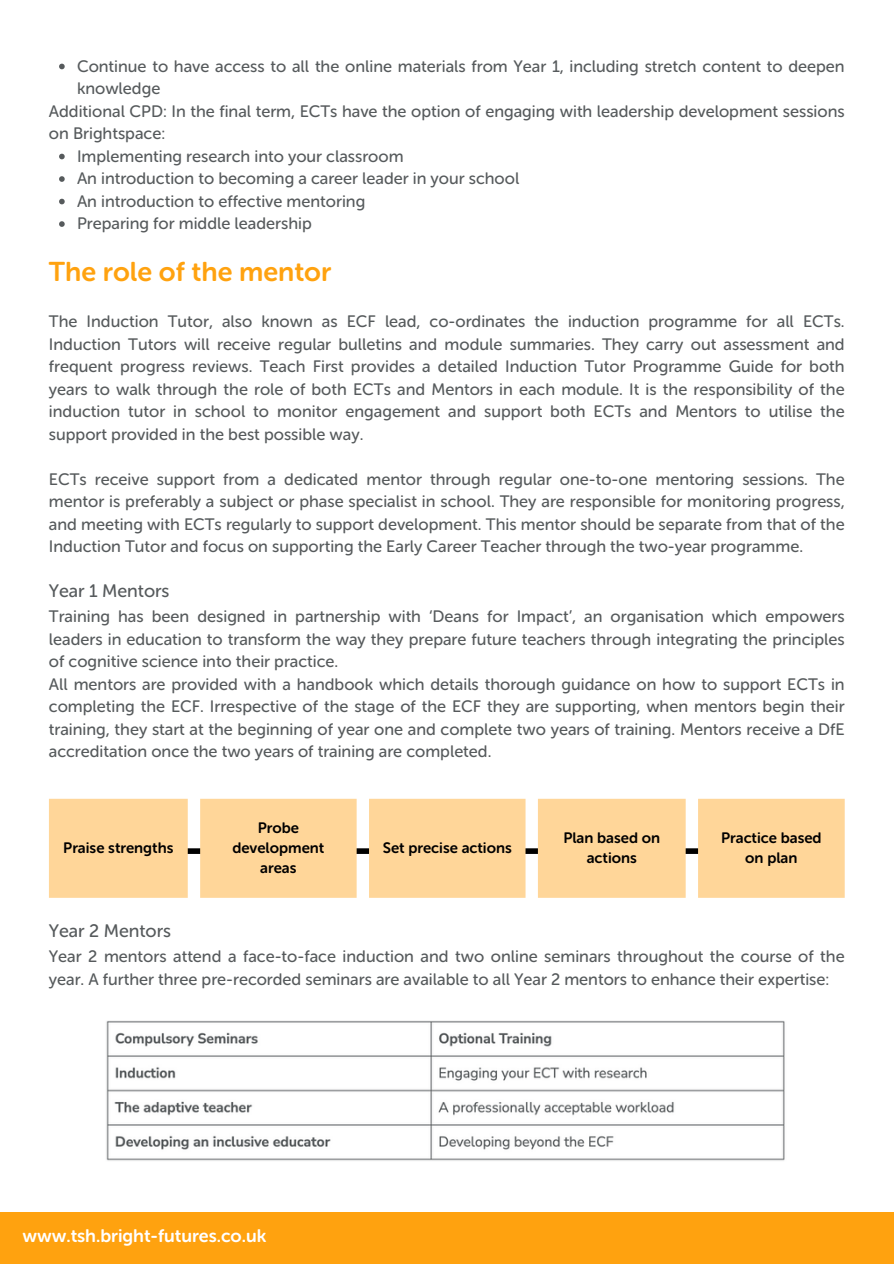
<style>
.page{position:relative;width:894px;height:1264px;background:#fff}
.page>*{position:absolute;margin:0;border:0;box-sizing:border-box;transform-origin:0 0}
.t1{font:27px "Museo Sans Rounded 700";color:#ffa20f}
.t2{font:18px "Museo Sans Rounded 700";color:#fff}
.t3{font:18px "Museo Sans Rounded 500";color:#565a5c}
.t4{font:16.5px/22.5px "Museo Sans Rounded 500";color:#565a5c;text-align:justify}
.t5{font:15px/20.2px "Museo Sans Rounded 700";color:#000;text-align:center}
</style>
<div class="page">
<svg style="left:49px;top:798px;width:795px;height:99px;fill:#ffd699"></svg>
<div style="left:0;top:1212px;width:893px;height:51px;background:#ffa20f"></div>
<img style="left:106px;top:1020px;width:679px;height:141px">
<svg style="left:59px;top:64px;width:6px;height:5px"></svg>
<svg style="left:59px;top:154px;width:6px;height:5px"></svg>
<svg style="left:59px;top:176px;width:6px;height:6px"></svg>
<svg style="left:59px;top:199px;width:6px;height:5px"></svg>
<svg style="left:59px;top:221px;width:6px;height:6px"></svg>
<p class="t4" style="left:77px;top:55px;width:769px">Continue to have access to all the online materials from Year 1, including stretch content to deepen knowledge</p>
<p class="t4" style="left:49px;top:100px;width:797px">Additional CPD: In the final term, ECTs have the option of engaging with leadership development sessions on Brightspace:</p>
<p class="t4" style="left:77px;top:145px;width:328px">Implementing research into your classroom</p>
<p class="t4" style="left:77px;top:167px;width:444px">An introduction to becoming a career leader in your school</p>
<p class="t4" style="left:77px;top:190px;width:290px">An introduction to effective mentoring</p>
<h2 class="t4" style="left:77px;top:212px;width:236px">Preparing for middle leadership</h2>
<p class="t1" style="left:49px;top:256px;width:284px">The role of the mentor</p>
<p class="t4" style="left:49px;top:310px;width:797px">The Induction Tutor, also known as ECF lead, co-ordinates the induction programme for all ECTs.<br>Induction Tutors will receive regular bulletins and module summaries. They carry out assessment and frequent progress reviews. Teach First provides a detailed Induction Tutor Programme Guide for both years to walk through the role of both ECTs and Mentors in each module. It is the responsibility of the induction tutor in school to monitor engagement and support both ECTs and Mentors to utilise the support provided in the best possible way.</p>
<h1 class="t4" style="left:49px;top:468px;width:797px">ECTs receive support from a dedicated mentor through regular one-to-one mentoring sessions. The mentor is preferably a subject or phase specialist in school. They are responsible for monitoring progress, and meeting with ECTs regularly to support development. This mentor should be separate from that of the Induction Tutor and focus on supporting the Early Career Teacher through the two-year programme.</h1>
<p class="t3" style="left:49px;top:580px;width:122px">Year 1 Mentors</p>
<p class="t4" style="left:49px;top:605px;width:797px">Training has been designed in partnership with ‘Deans for Impact’, an organisation which empowers leaders in education to transform the way they prepare future teachers through integrating the principles of cognitive science into their practice.</p>
<p class="t4" style="left:49px;top:673px;width:797px">All mentors are provided with a handbook which details thorough guidance on how to support ECTs in completing the ECF. Irrespective of the stage of the ECF they are supporting, when mentors begin their training, they start at the beginning of year one and complete two years of training. Mentors receive a DfE accreditation once the two years of training are completed.</p>
<p class="t5" style="left:63px;top:837px;width:111px">Praise strengths</p>
<p class="t5" style="left:232px;top:817px;width:93px">Probe development areas</p>
<p class="t5" style="left:382px;top:837px;width:130px">Set precise actions</p>
<p class="t5" style="left:563px;top:827px;width:98px">Plan based on actions</p>
<p class="t5" style="left:721px;top:827px;width:102px">Practice based on plan</p>
<p class="t3" style="left:49px;top:920px;width:124px">Year 2 Mentors</p>
<p class="t4" style="left:49px;top:945px;width:797px">Year 2 mentors attend a face-to-face induction and two online seminars throughout the course of the year. A further three pre-recorded seminars are available to all Year 2 mentors to enhance their expertise:</p>
<p class="t2" style="left:23px;top:1225px;width:245px">www.tsh.bright-futures.co.uk</p>
</div>
